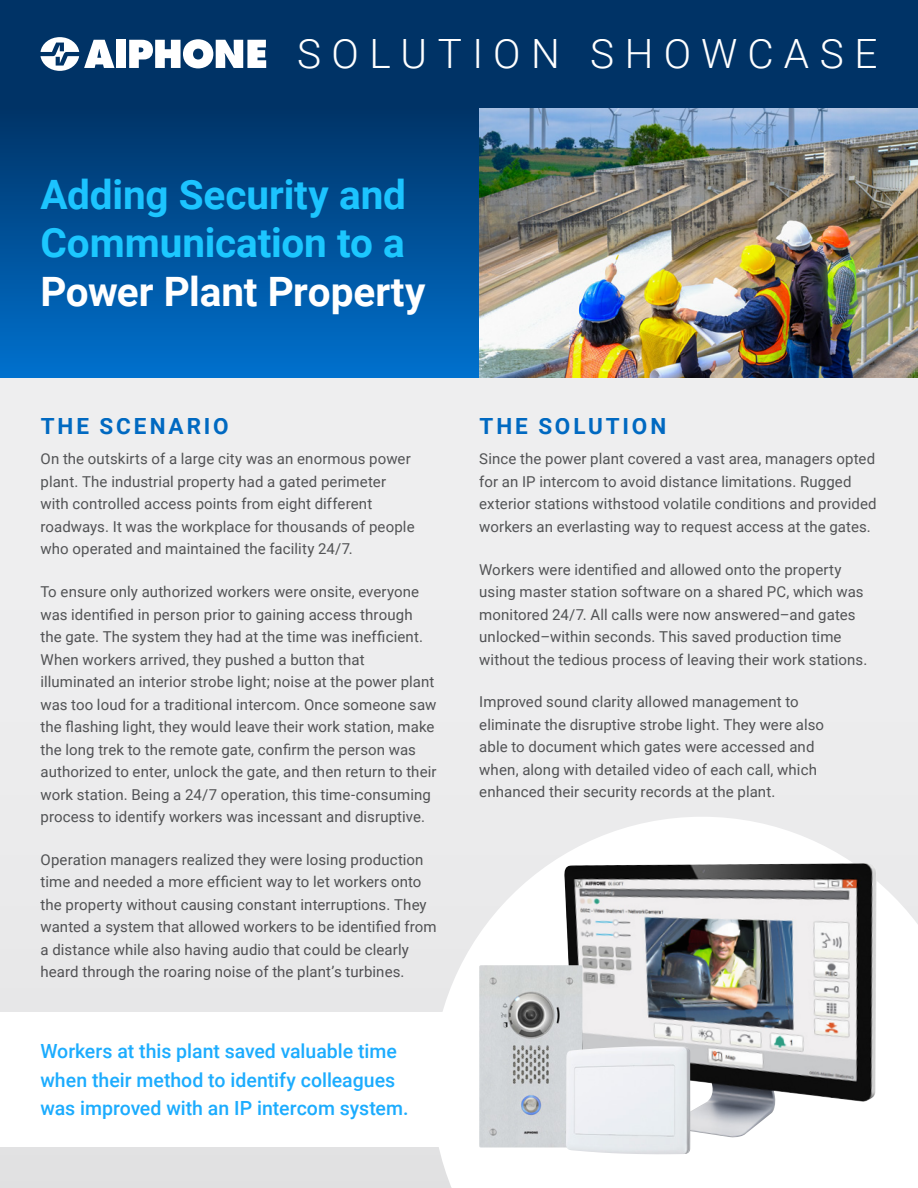
<style>
.page{position:relative;width:918px;height:1188px;background:#fff}
.page>*{position:absolute;margin:0;border:0;box-sizing:border-box;transform-origin:0 0}
.t1{font:700 40.5px/48.6px "Roboto";letter-spacing:-.005em;color:#1cacfe}
.t2{font:700 40.5px "Roboto";letter-spacing:-.005em;color:#fff}
.t3{font:300 40.5px "Roboto";letter-spacing:.255em;color:#fff}
.t4{font:700 22.5px "Roboto";letter-spacing:.125em;color:#0071ce}
.t5{font:500 19.5px/28.5px "Roboto";color:#1cacfe}
.t6{font:15px/22.5px "Roboto";letter-spacing:.005em;color:#58595b}
</style>
<div class="page">
<div style="left:0;top:0;width:918px;height:108px;background:#036"></div>
<div style="left:0;top:108px;width:918px;height:1080px;background:#efeff0"></div>
<svg style="left:432px;top:817px;width:486px;height:371px;fill:#fff"></svg>
<div style="left:0;top:108px;width:918px;height:270px;background:linear-gradient(to bottom,#003367,#0071ce)"></div>
<div style="left:0;top:1012px;width:466px;height:136px;background:#fff"></div>
<img style="left:479px;top:108px;width:439px;height:270px">
<img style="left:564px;top:863px;width:313px;height:275px">
<img style="left:479px;top:965px;width:103px;height:183px">
<img style="left:566px;top:1046px;width:124px;height:108px">
<svg style="left:40px;top:37px;width:74px;height:34px"></svg>
<div style="left:116px;top:40px;width:10px;height:28px;background:#fff"></div>
<svg style="left:129px;top:39px;width:137px;height:29px"></svg>
<h1 class="t3" style="left:297px;top:26px;width:582px">SOLUTION SHOWCASE</h1>
<h1 class="t1" style="left:40px;top:169px;width:367px">Adding Security and<br>Communication to a</h1>
<h1 class="t2" style="left:40px;top:263px;width:387px">Power Plant Property</h1>
<h2 class="t4" style="left:41px;top:411px;width:189px">THE SCENARIO</h2>
<p class="t6" style="left:40px;top:447px;width:376px">On the outskirts of a large city was an enormous power plant. The industrial property had a gated perimeter with controlled access points from eight different roadways. It was the workplace for thousands of people who operated and maintained the facility 24/7.</p>
<p class="t6" style="left:40px;top:580px;width:398px">To ensure only authorized workers were onsite, everyone was identified in person prior to gaining access through the gate. The system they had at the time was inefficient.<br>When workers arrived, they pushed a button that illuminated an interior strobe light; noise at the power plant was too loud for a traditional intercom. Once someone saw the flashing light, they would leave their work station, make the long trek to the remote gate, confirm the person was authorized to enter, unlock the gate, and then return to their work station. Being a 24/7 operation, this time-consuming process to identify workers was incessant and disruptive.</p>
<p class="t6" style="left:40px;top:848px;width:398px">Operation managers realized they were losing production time and needed a more efficient way to let workers onto the property without causing constant interruptions. They wanted a system that allowed workers to be identified from a distance while also having audio that could be clearly heard through the roaring noise of the plant’s turbines.</p>
<h3 class="t5" style="left:40px;top:1037px;width:370px">Workers at this plant saved valuable time when their method to identify colleagues was improved with an IP intercom system.</h3>
<h2 class="t4" style="left:480px;top:411px;width:188px">THE SOLUTION</h2>
<p class="t6" style="left:479px;top:447px;width:399px">Since the power plant covered a vast area, managers opted for an IP intercom to avoid distance limitations. Rugged exterior stations withstood volatile conditions and provided workers an everlasting way to request access at the gates.</p>
<p class="t6" style="left:479px;top:558px;width:390px">Workers were identified and allowed onto the property using master station software on a shared PC, which was monitored 24/7. All calls were now answered–and gates unlocked–within seconds. This saved production time without the tedious process of leaving their work stations.</p>
<p class="t6" style="left:479px;top:690px;width:346px">Improved sound clarity allowed management to eliminate the disruptive strobe light. They were also able to document which gates were accessed and when, along with detailed video of each call, which enhanced their security records at the plant.</p>
</div>
